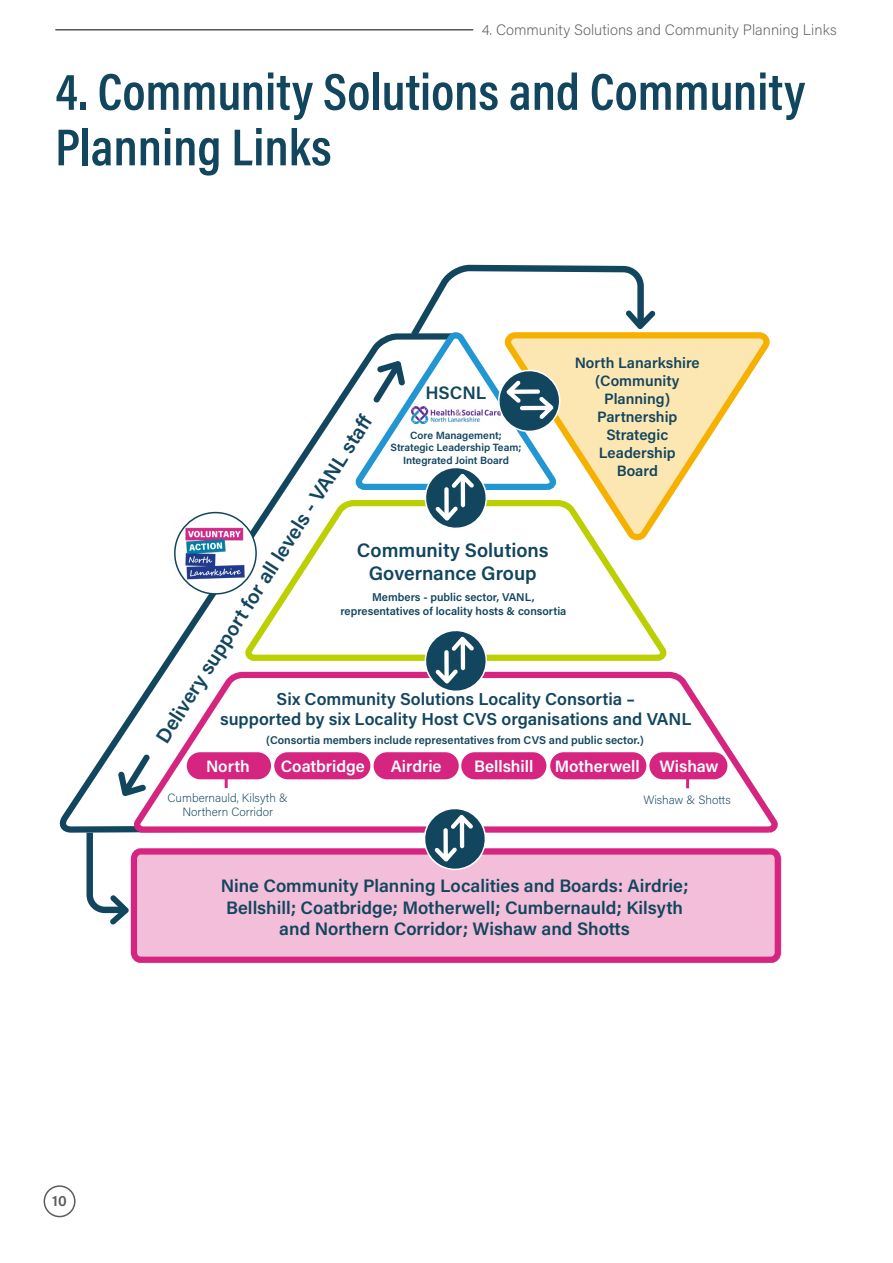
<style>
.page{position:relative;width:893px;height:1263px;background:#fff}
.page>*{position:absolute;margin:0;border:0;box-sizing:border-box;transform-origin:0 0}
.t1{font:600 52.5px/55.5px "Acumin Pro Cond";color:#12455e}
.t2{font:600 20.25px "Acumin Pro";color:#12455e}
.t3{font:600 19.5px "Acumin Pro";color:#12455e}
.t4{font:600 18px/21.6px "Acumin Pro";color:#12455e;text-align:center}
.t5{font:600 17.25px/20.7px "Acumin Pro";color:#12455e;text-align:center}
.t6{font:600 16.5px "Acumin Pro";color:#fff}
.t7{font:600 15px/18px "Acumin Pro";color:#12455e;text-align:center}
.t8{font:200 15px "Acumin Pro";color:#5c5c5b}
.t9{font:600 15px "Acumin Pro";color:#5c5c5b}
.t10{font:200 12px "Acumin Pro";color:#12455e}
.t11{font:600 11.25px/13.5px "Acumin Pro";color:#12455e;text-align:center}
.t12{font:600 10.5px/12.6px "Acumin Pro";color:#12455e;text-align:center}
</style>
<div class="page">
<div style="left:44px;top:1185px;width:32px;height:32px;border:2px solid #5c5c5b;border-radius:50%"></div>
<div style="left:135px;top:851px;width:643px;height:109px;background:#f2bed9;border-radius:7px"></div>
<hr style="left:56px;top:29px;width:417px;height:2px;background:#575656">
<svg style="left:59px;top:375px;width:295px;height:458px"></svg>
<svg style="left:243px;top:497px;width:424px;height:167px"></svg>
<svg style="left:132px;top:669px;width:646px;height:164px"></svg>
<div style="left:175px;top:513px;width:81px;height:81px;background:#fff;border-radius:50%"></div>
<div style="left:174px;top:512px;width:83px;height:83px;border:2px solid #12455e;border-radius:50%"></div>
<img style="left:174px;top:519px;width:73px;height:69px">
<svg style="left:419px;top:624px;width:74px;height:72px"></svg>
<div style="left:188px;top:754px;width:82px;height:24px;background:#d52580;border-radius:12px"></div>
<div style="left:187px;top:752px;width:84px;height:27px;border:3px solid #d52580;border-radius:12px"></div>
<div style="left:276px;top:754px;width:93px;height:24px;background:#d52580;border-radius:12px"></div>
<div style="left:274px;top:752px;width:96px;height:27px;border:3px solid #d52580;border-radius:12px"></div>
<div style="left:375px;top:754px;width:82px;height:24px;background:#d52580;border-radius:12px"></div>
<div style="left:374px;top:752px;width:85px;height:27px;border:3px solid #d52580;border-radius:12px"></div>
<div style="left:463px;top:754px;width:82px;height:24px;background:#d52580;border-radius:12px"></div>
<div style="left:461px;top:752px;width:85px;height:27px;border:3px solid #d52580;border-radius:12px"></div>
<div style="left:552px;top:754px;width:93px;height:24px;background:#d52580;border-radius:12px"></div>
<div style="left:550px;top:752px;width:96px;height:27px;border:3px solid #d52580;border-radius:12px"></div>
<div style="left:651px;top:754px;width:75px;height:24px;background:#d52580;border-radius:12px"></div>
<div style="left:649px;top:752px;width:78px;height:27px;border:3px solid #d52580;border-radius:12px"></div>
<svg style="left:686px;top:775px;width:3px;height:13px"></svg>
<svg style="left:225px;top:775px;width:3px;height:13px"></svg>
<svg style="left:118px;top:754px;width:32px;height:42px"></svg>
<div style="left:131px;top:848px;width:650px;height:115px;border:6px solid #d52580;border-radius:7px"></div>
<svg style="left:418px;top:802px;width:74px;height:68px"></svg>
<svg style="left:83px;top:826px;width:47px;height:99px"></svg>
<svg style="left:497px;top:332px;width:273px;height:213px"></svg>
<svg style="left:354px;top:264px;width:301px;height:269px"></svg>
<p class="t8" style="left:482px;top:19px;width:357px">4. Community Solutions and Community Planning Links</p>
<p class="t1" style="left:55px;top:63px;width:752px">4. Community Solutions and Community<br>Planning Links</p>
<p class="t7" style="left:575px;top:353px;width:126px">North Lanarkshire (Community<br>Planning)<br>Partnership<br>Strategic<br>Leadership<br>Board</p>
<p class="t4" style="left:425px;top:381px;width:62px">HSCNL</p>
<p class="t2" style="left:148px;top:732px;width:379px;rotate:-57deg">Delivery support for all levels - VANL staff</p>
<p class="t12" style="left:391px;top:428px;width:132px">Core Management;<br>Strategic Leadership Team;<br>Integrated Joint Board</p>
<p class="t3" style="left:357px;top:536px;width:193px">Community Solutions</p>
<p class="t3" style="left:369px;top:560px;width:169px">Governance Group</p>
<p class="t11" style="left:340px;top:590px;width:227px">Members - public sector, VANL, representatives of locality hosts &amp; consortia</p>
<p class="t5" style="left:220px;top:688px;width:473px">Six Community Solutions Locality Consortia –<br>supported by six Locality Host CVS organisations and VANL</p>
<p class="t11" style="left:266px;top:732px;width:379px">(Consortia members include representatives from CVS and public sector.)</p>
<p class="t6" style="left:206px;top:754px;width:45px">North</p>
<p class="t6" style="left:281px;top:754px;width:86px">Coatbridge</p>
<p class="t6" style="left:391px;top:754px;width:52px">Airdrie</p>
<p class="t6" style="left:474px;top:754px;width:61px">Bellshill</p>
<p class="t6" style="left:555px;top:754px;width:87px">Motherwell</p>
<p class="t6" style="left:659px;top:754px;width:61px">Wishaw</p>
<p class="t10" style="left:168px;top:789px;width:122px">Cumbernauld, Kilsyth &amp;</p>
<p class="t10" style="left:643px;top:791px;width:89px">Wishaw &amp; Shotts</p>
<p class="t10" style="left:182px;top:804px;width:92px">Northern Corridor</p>
<p class="t9" style="left:52px;top:1190px;width:16px">10</p>
<p class="t4" style="left:221px;top:874px;width:469px">Nine Community Planning Localities and Boards: Airdrie;<br>Bellshill; Coatbridge; Motherwell; Cumbernauld; Kilsyth and Northern Corridor; Wishaw and Shotts</p>
</div>
